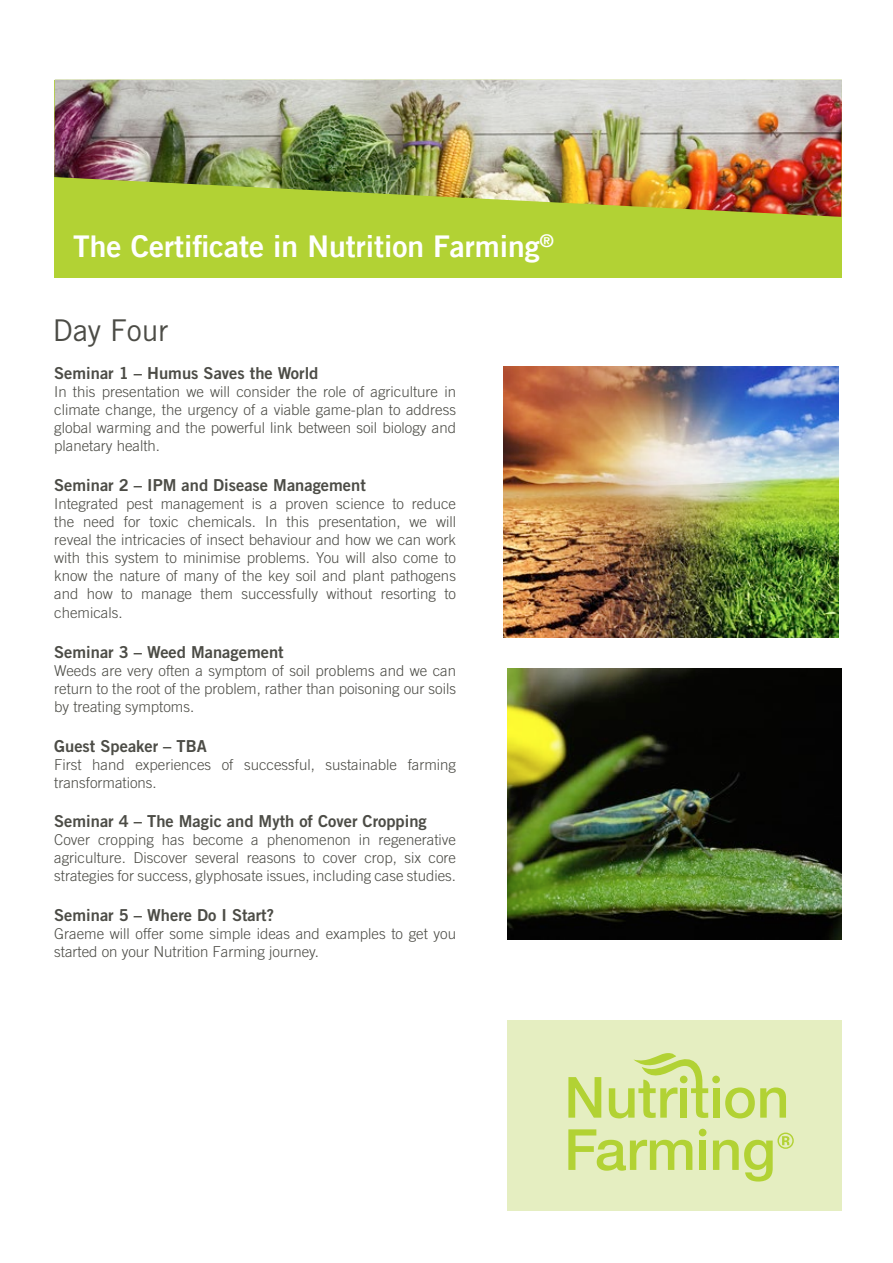
<style>
.page{position:relative;width:893px;height:1263px;background:#fff}
.page>*{position:absolute;margin:0;border:0;box-sizing:border-box;transform-origin:0 0}
.t1{font:30px "Trade Gothic LT Bold Two";color:#fff}
.t2{font:30px "Trade Gothic";color:#4c4c46}
.t3{font:16.5px "Trade Gothic Bold Two";color:#4c4c46}
.t4{font:300 15px/18px "Trade Gothic";color:#4c4c46;text-align:justify}
</style>
<div class="page">
<img style="left:504px;top:367px;width:335px;height:271px">
<div style="left:507px;top:1020px;width:335px;height:191px;background:#e5eec1"></div>
<svg style="left:568px;top:1077px;width:33px;height:41px"></svg>
<div style="left:713px;top:1088px;width:6px;height:30px;background:#b2d234"></div>
<svg style="left:725px;top:1087px;width:61px;height:31px"></svg>
<svg style="left:568px;top:1129px;width:124px;height:42px"></svg>
<div style="left:699px;top:1140px;width:7px;height:30px;background:#b2d234"></div>
<div style="left:712px;top:1076px;width:8px;height:7px;background:#b2d234;border-radius:50%"></div>
<div style="left:699px;top:1129px;width:7px;height:7px;background:#b2d234;border-radius:50%"></div>
<svg style="left:609px;top:1053px;width:99px;height:65px"></svg>
<svg style="left:713px;top:1132px;width:81px;height:49px"></svg>
<div style="left:54px;top:80px;width:788px;height:197px;background:#b2d234"></div>
<img style="left:54px;top:80px;width:788px;height:137px">
<img style="left:507px;top:669px;width:335px;height:270px">
<h1 class="t1" style="left:73px;top:227px;width:482px">The Certificate in Nutrition Farming<sup>®</sup></h1>
<h1 class="t2" style="left:53px;top:313px;width:117px">Day Four</h1>
<p class="t3" style="left:54px;top:363px;width:266px">Seminar 1 – Humus Saves the World</p>
<p class="t4" style="left:54px;top:382px;width:403px">In this presentation we will consider the role of agriculture in climate change, the urgency of a viable game-plan to address global warming and the powerful link between soil biology and planetary health.</p>
<p class="t3" style="left:54px;top:474px;width:313px">Seminar 2 – IPM and Disease Management</p>
<p class="t4" style="left:54px;top:494px;width:403px">Integrated pest management is a proven science to reduce the need for toxic chemicals. In this presentation, we will reveal the intricacies of insect behaviour and how we can work with this system to minimise problems. You will also come to know the nature of many of the key soil and plant pathogens and how to manage them successfully without resorting to</p>
<p class="t4" style="left:54px;top:604px;width:70px">chemicals.</p>
<p class="t3" style="left:54px;top:642px;width:231px">Seminar 3 – Weed Management</p>
<p class="t4" style="left:54px;top:661px;width:403px">Weeds are very often a symptom of soil problems and we can return to the root of the problem, rather than poisoning our soils by treating symptoms.</p>
<p class="t3" style="left:54px;top:735px;width:154px">Guest Speaker – TBA</p>
<p class="t4" style="left:54px;top:755px;width:403px">First hand experiences of successful, sustainable farming transformations.</p>
<p class="t3" style="left:54px;top:811px;width:374px">Seminar 4 – The Magic and Myth of Cover Cropping</p>
<p class="t4" style="left:54px;top:831px;width:403px">Cover cropping has become a phenomenon in regenerative agriculture. Discover several reasons to cover crop, six core strategies for success, glyphosate issues, including case studies.</p>
<p class="t3" style="left:54px;top:905px;width:221px">Seminar 5 – Where Do I Start?</p>
<p class="t4" style="left:54px;top:924px;width:403px">Graeme will offer some simple ideas and examples to get you started on your Nutrition Farming journey.</p>
</div>
